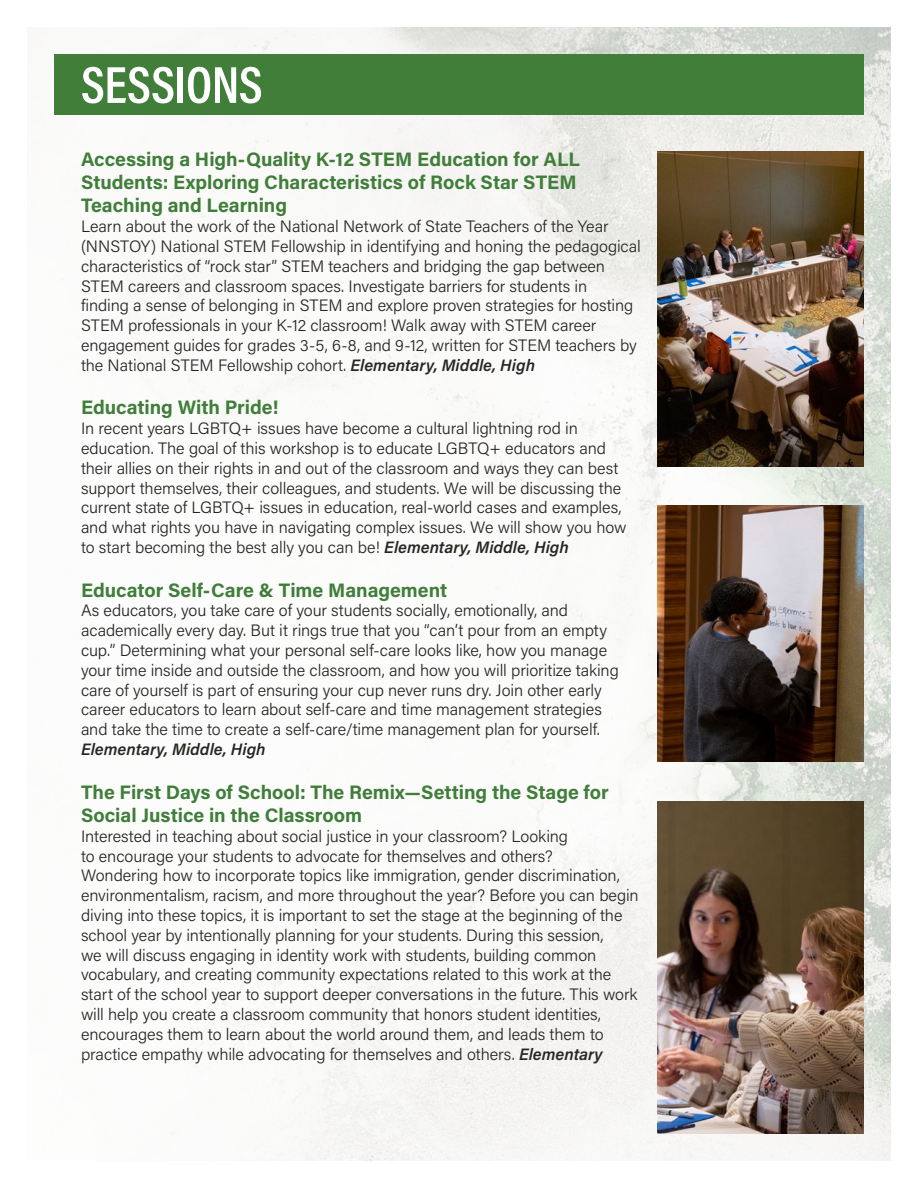
<style>
.page{position:relative;width:918px;height:1188px;background:#fff}
.page>*{position:absolute;margin:0;border:0;box-sizing:border-box;transform-origin:0 0}
.t1{font:600 52.5px "Acumin Pro Cond";letter-spacing:-.01em;color:#fff}
.t2{font:700 19.5px/23.4px "Acumin Pro";color:#407e3a}
.t3{font:300 16.5px/19.8px "Acumin Pro";letter-spacing:-.005em;color:#282622}
.t4{font:italic 600 16.5px "Acumin Pro";color:#282622}
.s1{font-weight:600;font-style:italic}
</style>
<div class="page">
<img style="left:62px;top:27px;width:829px;height:1134px">
<img style="left:658px;top:801px;width:206px;height:333px">
<img style="left:658px;top:506px;width:206px;height:255px">
<img style="left:658px;top:151px;width:206px;height:315px">
<div style="left:54px;top:54px;width:810px;height:61px;background:#407e3a"></div>
<h1 class="t1" style="left:81px;top:50px;width:183px">SESSIONS</h1>
<p class="t2" style="left:81px;top:146px;width:500px">Accessing a High-Quality K-12 STEM Education for ALL<br>Students: Exploring Characteristics of Rock Star STEM<br>Teaching and Learning</p>
<p class="t3" style="left:81px;top:216px;width:561px">Learn about the work of the National Network of State Teachers of the Year (NNSTOY) National STEM Fellowship in identifying and honing the pedagogical characteristics of “rock star” STEM teachers and bridging the gap between STEM careers and classroom spaces. Investigate barriers for students in<br>finding a sense of belonging in STEM and explore proven strategies for hosting STEM professionals in your K-12 classroom! Walk away with STEM career engagement guides for grades 3-5, 6-8, and 9-12, written for STEM teachers by the National STEM Fellowship cohort. <span class="s1">Elementary, Middle, High</span></p>
<p class="t2" style="left:81px;top:395px;width:199px">Educating With Pride!</p>
<p class="t3" style="left:81px;top:418px;width:547px">In recent years LGBTQ+ issues have become a cultural lightning rod in education. The goal of this workshop is to educate LGBTQ+ educators and their allies on their rights in and out of the classroom and ways they can best support themselves, their colleagues, and students. We will be discussing the current state of LGBTQ+ issues in education, real-world cases and examples, and what rights you have in navigating complex issues. We will show you how to start becoming the best ally you can be! <span class="s1">Elementary, Middle, High</span></p>
<p class="t2" style="left:81px;top:577px;width:368px">Educator Self-Care &amp; Time Management</p>
<p class="t3" style="left:81px;top:600px;width:539px">As educators, you take care of your students socially, emotionally, and academically every day. But it rings true that you “can’t pour from an empty cup.” Determining what your personal self-care looks like, how you manage your time inside and outside the classroom, and how you will prioritize taking care of yourself is part of ensuring your cup never runs dry. Join other early career educators to learn about self-care and time management strategies and take the time to create a self-care/time management plan for yourself.</p>
<p class="t4" style="left:81px;top:738px;width:186px">Elementary, Middle, High</p>
<p class="t2" style="left:81px;top:779px;width:529px">The First Days of School: The Remix—Setting the Stage for<br>Social Justice in the Classroom</p>
<p class="t3" style="left:81px;top:826px;width:559px">Interested in teaching about social justice in your classroom? Looking<br>to encourage your students to advocate for themselves and others?<br>Wondering how to incorporate topics like immigration, gender discrimination, environmentalism, racism, and more throughout the year? Before you can begin diving into these topics, it is important to set the stage at the beginning of the school year by intentionally planning for your students. During this session,<br>we will discuss engaging in identity work with students, building common vocabulary, and creating community expectations related to this work at the start of the school year to support deeper conversations in the future. This work will help you create a classroom community that honors student identities, encourages them to learn about the world around them, and leads them to practice empathy while advocating for themselves and others. <span class="s1">Elementary</span></p>
</div>
